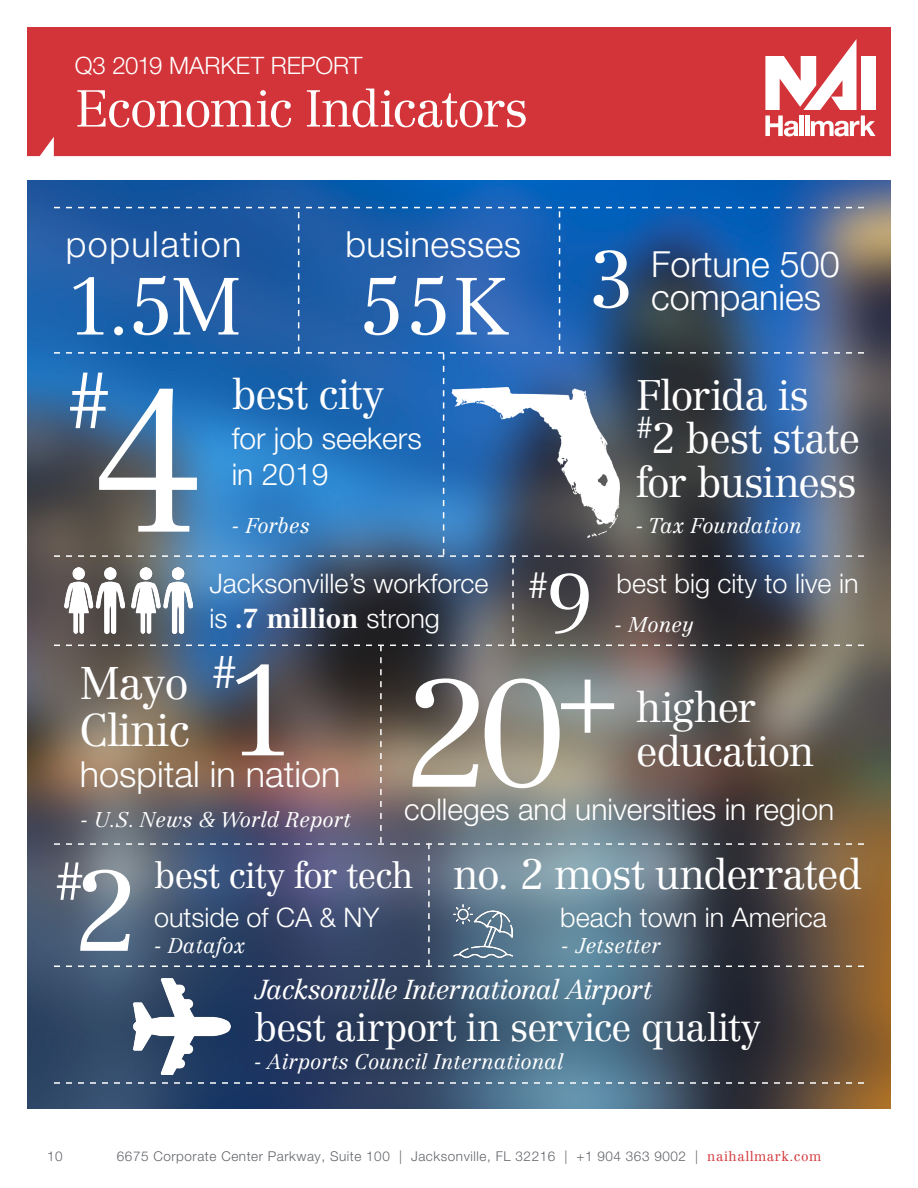
<style>
.page{position:relative;width:918px;height:1188px;background:#fff}
.page>*{position:absolute;margin:0;border:0;box-sizing:border-box;transform-origin:0 0}
.Header_Serif{font:300 198px "Centennial LT Std";color:#fff}
.Header_Serif-2{font:300 150px "Centennial LT Std";color:#fff}
.Header_Serif-3{font:300 126px "Centennial LT Std";color:#fff}
.Header_Serif-4{font:300 112.5px "Centennial LT Std";color:#fff}
.Header_Serif-5{font:300 105px "Centennial LT Std";color:#fff}
.Header_Serif-6{font:300 79.5px "Centennial LT Std";color:#fff}
.Header_Serif-7{font:300 78px "Centennial LT Std";color:#fff}
.Header_Serif-8{font:300 52.5px "Centennial LT Std";color:#fff}
.Header_Serif-9{font:300 51px "Centennial LT Std";letter-spacing:-.05em;color:#fff}
.Header_Sans{font:300 45px "Centennial LT Std";letter-spacing:-.03em;color:#fff}
.Header_Serif-10{font:300 45px "Centennial LT Std";color:#fff}
.Header_Serif-11{font:300 42px/43.5px "Centennial LT Std";letter-spacing:-.03em;color:#fff}
.Header_Serif-12{font:300 39px "Centennial LT Std";letter-spacing:-.015em;color:#fff}
.Header_Sans-2{font:300 36px "Helvetica Neue LT Std";color:#fff}
.Header_Serif-13{font:300 36px "Centennial LT Std";letter-spacing:-.03em;color:#fff}
.Header_Sans-3{font:300 36px "Helvetica Neue LT Std";letter-spacing:.04em;color:#fff}
.Header_Serif-14{font:300 30px/36px "Helvetica Neue LT Std";color:#fff}
.Header_Sans-4{font:300 27px/34.5px "Helvetica Neue LT Std";color:#fff}
.Header_Serif-15{font:italic 300 27px "Centennial LT Std";letter-spacing:-.04em;color:#fff}
.Header_Serif-16{font:300 27px "Helvetica Neue LT Std";color:#fff}
.Subhead_Sans{font:300 24px "Helvetica Neue LT Std";letter-spacing:-.005em;color:#fff}
.Header_Serif-17{font:italic 300 21px "Centennial LT Std";color:#fff}
.t1{font:300 13.5px "Helvetica Neue LT Std";letter-spacing:.04em;color:#62656a}
.s1{font-family:"Centennial LT Std";font-weight:700}
.s2{font-family:"Centennial LT Std";color:#d23439}
</style>
<div class="page">
<div style="left:27px;top:27px;width:864px;height:129px;background:#d23439"></div>
<img style="left:27px;top:180px;width:864px;height:929px">
<div style="left:861px;top:56px;width:15px;height:54px;background:#fff"></div>
<svg style="left:765px;top:39px;width:92px;height:71px"></svg>
<svg style="left:765px;top:116px;width:33px;height:20px"></svg>
<div style="left:799px;top:116px;width:5px;height:20px;background:#fff"></div>
<hr style="left:805px;top:116px;width:4px;height:20px;background:#fff">
<svg style="left:811px;top:116px;width:65px;height:20px"></svg>
<svg style="left:54px;top:1082px;width:810px;height:2px;background:#8692a1"></svg>
<img style="left:54px;top:207px;width:810px;height:760px">
<img style="left:453px;top:905px;width:59px;height:52px">
<img style="left:64px;top:568px;width:61px;height:66px">
<img style="left:131px;top:568px;width:61px;height:66px">
<img style="left:134px;top:979px;width:96px;height:96px">
<p class="Subhead_Sans" style="left:75px;top:51px;width:289px">Q3 2019 MARKET REPORT</p>
<p class="Header_Serif-9" style="left:75px;top:78px;width:455px">Economic Indicators</p>
<p class="Header_Sans-3" style="left:66px;top:222px;width:177px">population</p>
<p class="Header_Serif-6" style="left:66px;top:259px;width:177px">1.5M</p>
<p class="Header_Sans-2" style="left:346px;top:222px;width:177px">businesses</p>
<p class="Header_Serif-6" style="left:358px;top:259px;width:152px">55K</p>
<p class="Header_Serif-7" style="left:66px;top:354px;width:48px">#</p>
<p class="Header_Serif" style="left:89px;top:344px;width:119px">4</p>
<p class="Header_Serif-11" style="left:232px;top:372px;width:154px">best city</p>
<p class="Header_Serif-14" style="left:232px;top:419px;width:192px">for job seekers in 2019</p>
<p class="Header_Serif-17" style="left:232px;top:513px;width:80px">- Forbes</p>
<p class="Header_Serif-6" style="left:588px;top:232px;width:49px">3</p>
<p class="Header_Sans-2" style="left:651px;top:242px;width:190px">Fortune 500</p>
<p class="Header_Sans-2" style="left:651px;top:275px;width:172px">companies</p>
<p class="Header_Serif-11" style="left:636px;top:373px;width:175px">Florida is</p>
<p class="Header_Serif-11" style="left:636px;top:417px;width:226px"><sup>#</sup>2 best state for business</p>
<p class="Header_Serif-17" style="left:636px;top:513px;width:167px">- Tax Foundation</p>
<p class="Header_Sans-4" style="left:209px;top:566px;width:281px">Jacksonville’s workforce is <span class="s1">.7 million</span> strong</p>
<p class="Header_Serif-13" style="left:527px;top:564px;width:23px">#</p>
<p class="Header_Sans-4" style="left:617px;top:566px;width:244px">best big city to live in</p>
<p class="Header_Serif-6" style="left:546px;top:555px;width:49px">9</p>
<p class="Header_Serif-17" style="left:615px;top:612px;width:81px">- Money</p>
<p class="Header_Sans" style="left:80px;top:657px;width:111px">Mayo</p>
<p class="Header_Sans" style="left:80px;top:703px;width:111px">Clinic</p>
<p class="Header_Serif-10" style="left:211px;top:645px;width:28px">#</p>
<p class="Header_Serif-3" style="left:224px;top:636px;width:76px">1</p>
<p class="Header_Sans-2" style="left:80px;top:752px;width:262px">hospital in nation</p>
<p class="Header_Serif-17" style="left:81px;top:807px;width:272px">- U.S. News &amp; World Report</p>
<p class="Header_Serif-2" style="left:401px;top:645px;width:167px">20</p>
<p class="Header_Serif-5" style="left:556px;top:633px;width:64px">+</p>
<p class="Header_Serif-11" style="left:636px;top:686px;width:122px">higher</p>
<p class="Header_Serif-11" style="left:636px;top:729px;width:180px">education</p>
<p class="Header_Serif-14" style="left:404px;top:791px;width:432px">colleges and universities in region</p>
<p class="Header_Serif-8" style="left:54px;top:850px;width:33px">#</p>
<p class="Header_Serif-4" style="left:72px;top:844px;width:68px">2</p>
<p class="Header_Serif-13" style="left:154px;top:854px;width:261px">best city for tech</p>
<p class="Header_Sans-4" style="left:154px;top:900px;width:227px">outside of CA &amp; NY</p>
<p class="Header_Serif-17" style="left:154px;top:933px;width:93px">- Datafox</p>
<p class="Header_Serif-11" style="left:453px;top:852px;width:411px">no. 2 most underrated</p>
<p class="Header_Serif-16" style="left:560px;top:900px;width:268px">beach town in America</p>
<p class="Header_Serif-17" style="left:561px;top:933px;width:101px">- Jetsetter</p>
<p class="Header_Serif-15" style="left:254px;top:973px;width:400px">Jacksonville International Airport</p>
<p class="Header_Serif-12" style="left:254px;top:1004px;width:509px">best airport in service quality</p>
<p class="Header_Serif-17" style="left:254px;top:1049px;width:311px">- Airports Council International</p>
<p class="t1" style="left:47px;top:1148px;width:17px">10</p>
<p class="t1" style="left:117px;top:1148px;width:706px">6675 Corporate Center Parkway, Suite 100 | Jacksonville, FL 32216 | +1 904 363 9002 | <span class="s2">naihallmark.com</span></p>
</div>
